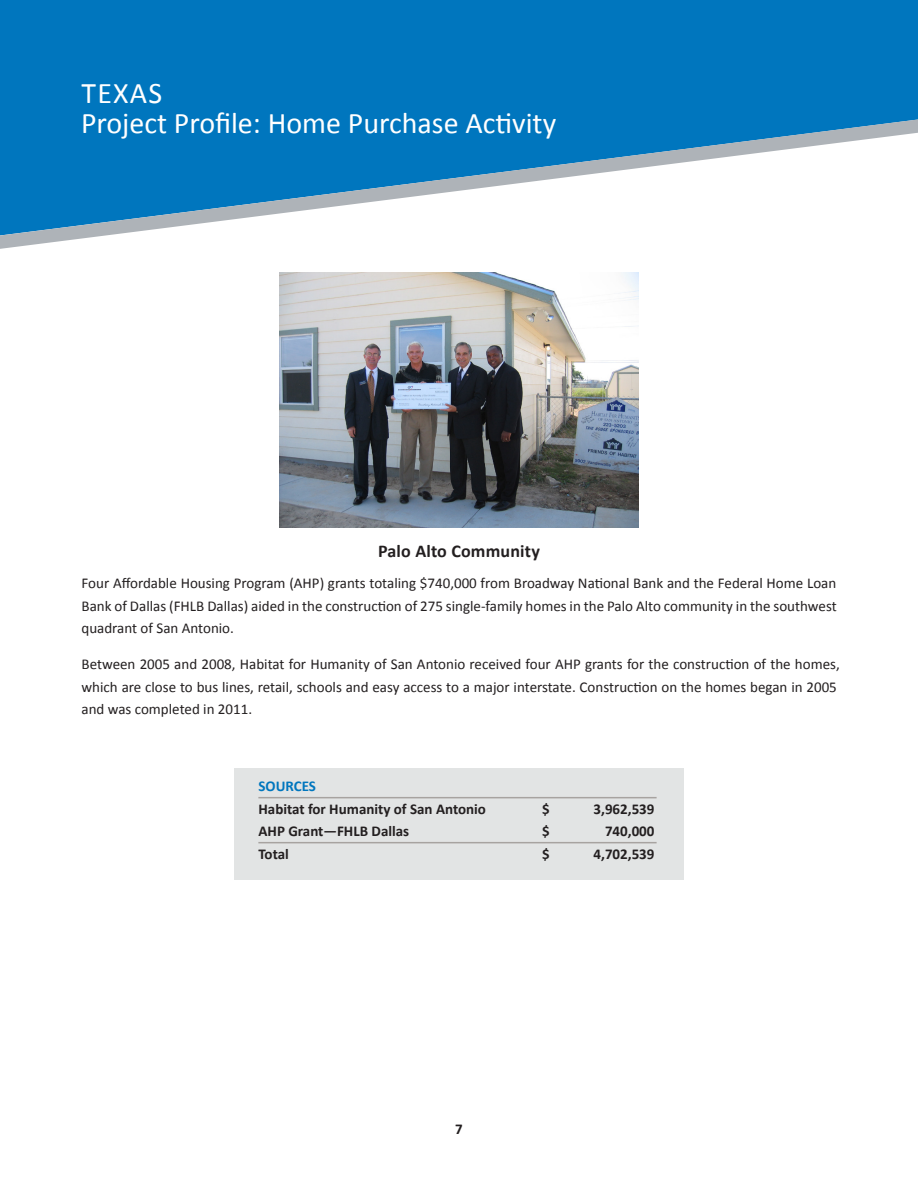
<style>
.page{position:relative;width:918px;height:1188px;background:#fff}
.page>*{position:absolute;margin:0;border:0;box-sizing:border-box;transform-origin:0 0}
.t1{font:30px "Calibri";color:#fff}
.t2{font:700 18px "Calibri";letter-spacing:.01em;color:#231f20}
.FHLB_Paragraph_Spaci{font:15px/22.5px "Calibri";color:#231f20;text-align:justify}
.t3{font:700 15px "Calibri";color:#231f20}
.t4{font:700 15px "Calibri";color:#0076be}
</style>
<div class="page">
<div style="left:0;top:0;width:918px;height:119px;background:#0076be"></div>
<svg style="left:0;top:119px;width:918px;height:130px"></svg>
<img style="left:279px;top:273px;width:360px;height:255px">
<div style="left:234px;top:768px;width:450px;height:112px;background:#e2e4e4"></div>
<hr style="left:258px;top:797px;width:399px;height:1px;background:#a7a3a0">
<hr style="left:258px;top:842px;width:399px;height:1px;background:#a7a3a0">
<p class="t1" style="left:82px;top:75px;width:82px">TEXAS</p>
<p class="t1" style="left:81px;top:105px;width:477px">Project Profile: Home Purchase Activity</p>
<p class="t2" style="left:378px;top:540px;width:163px">Palo Alto Community</p>
<p class="FHLB_Paragraph_Spaci" style="left:81px;top:572px;width:757px">Four Affordable Housing Program (AHP) grants totaling $740,000 from Broadway National Bank and the Federal Home Loan Bank of Dallas (FHLB Dallas) aided in the construction of 275 single-family homes in the Palo Alto community in the southwest quadrant of San Antonio.</p>
<p class="FHLB_Paragraph_Spaci" style="left:82px;top:653px;width:760px;text-align:left">Between 2005 and 2008, Habitat for Humanity of San Antonio received four AHP grants for the construction of the homes, which are close to bus lines, retail, schools and easy access to a major interstate. Construction on the homes began in 2005 and was completed in 2011.</p>
<p class="t4" style="left:259px;top:777px;width:59px">SOURCES</p>
<p class="t3" style="left:259px;top:799px;width:229px">Habitat for Humanity of San Antonio</p>
<p class="t3" style="left:542px;top:799px;width:9px">$</p>
<p class="t3" style="left:594px;top:799px;width:62px">3,962,539</p>
<p class="t3" style="left:259px;top:822px;width:152px">AHP Grant—FHLB Dallas</p>
<p class="t3" style="left:542px;top:822px;width:9px">$</p>
<p class="t3" style="left:605px;top:822px;width:51px">740,000</p>
<p class="t3" style="left:259px;top:844px;width:32px">Total</p>
<p class="t3" style="left:542px;top:844px;width:9px">$</p>
<p class="t3" style="left:594px;top:844px;width:62px">4,702,539</p>
<p class="t3" style="left:455px;top:1119px;width:9px">7</p>
</div>
